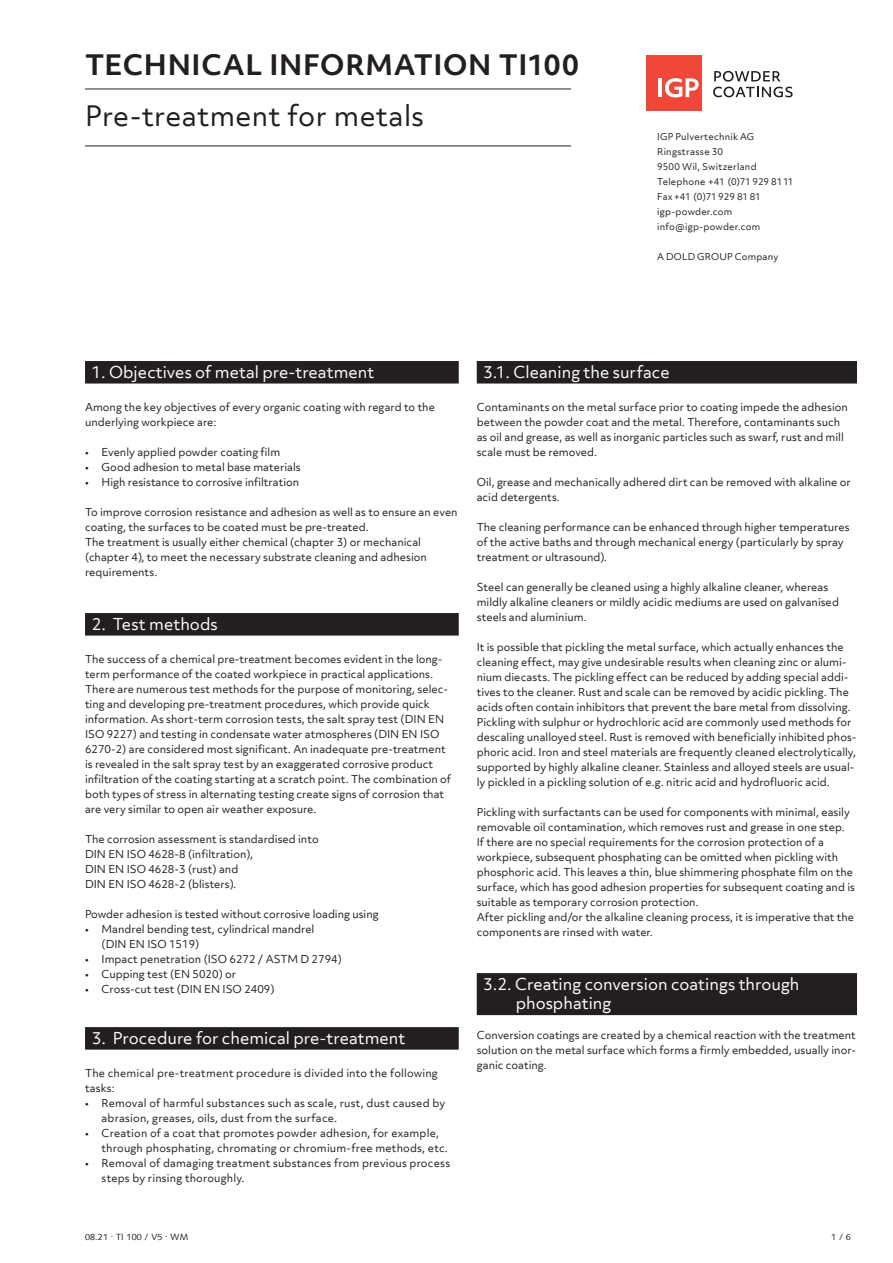
<style>
.page{position:relative;width:893px;height:1263px;background:#fff}
.page>*{position:absolute;margin:0;border:0;box-sizing:border-box;transform-origin:0 0}
.t1{font:700 27px "Objektiv Mk 3";letter-spacing:.025em;color:#231f20}
.t2{font:27px "Objektiv Mk 3";letter-spacing:.015em;color:#231f20}
.Titel_mit_Linie{font:15.75px "Objektiv Mk 3";color:#fff}
.Lauftext_9_12_5{font:15.75px "Objektiv Mk 3";color:#fff}
.Lauftext_9_12_5-2{font:10.5px/15px "Objektiv Mk 3";color:#231f20}
.t3{font:9px/15px "Objektiv Mk 3";letter-spacing:.025em;color:#231f20}
.t4{font:9px "Syntax Com";letter-spacing:.015em;color:#231f20}
</style>
<div class="page">
<hr style="left:85px;top:89px;width:486px;height:1px;background:#231f20">
<hr style="left:85px;top:146px;width:486px;height:1px;background:#231f20">
<div style="left:646px;top:55px;width:56px;height:56px;background:#ef483a"></div>
<svg style="left:713px;top:71px;width:80px;height:26px"></svg>
<hr style="left:658px;top:78px;width:4px;height:19px;background:#fff">
<svg style="left:665px;top:78px;width:34px;height:19px"></svg>
<div style="left:85px;top:361px;width:374px;height:22px;background:#231f20"></div>
<div style="left:85px;top:613px;width:374px;height:22px;background:#231f20"></div>
<div style="left:85px;top:1027px;width:374px;height:22px;background:#231f20"></div>
<div style="left:477px;top:361px;width:380px;height:22px;background:#231f20"></div>
<div style="left:477px;top:973px;width:380px;height:42px;background:#231f20"></div>
<h1 class="t1" style="left:85px;top:46px;width:495px">TECHNICAL INFORMATION TI100</h1>
<h1 class="t2" style="left:85px;top:97px;width:340px">Pre-treatment for metals</h1>
<p class="t3" style="left:657px;top:129px;width:138px">IGP Pulvertechnik AG<br>Ringstrasse 30<br>9500 Wil, Switzerland<br>Telephone +41 (0)71 929 81 11<br>Fax +41 (0)71 929 81 81 igp-powder.com info@igp-powder.com</p>
<p class="t3" style="left:657px;top:249px;width:123px">A DOLD GROUP Company</p>
<p class="Titel_mit_Linie" style="left:91px;top:361px;width:284px">1. Objectives of metal pre-treatment</p>
<p class="Lauftext_9_12_5-2" style="left:85px;top:399px;width:351px">Among the key objectives of every organic coating with regard to the underlying workpiece are:</p>
<p class="Lauftext_9_12_5-2" style="left:85px;top:444px;width:197px">• Evenly applied powder coating film</p>
<p class="Lauftext_9_12_5-2" style="left:85px;top:459px;width:217px">• Good adhesion to metal base materials</p>
<p class="Lauftext_9_12_5-2" style="left:85px;top:474px;width:216px">• High resistance to corrosive infiltration</p>
<p class="Lauftext_9_12_5-2" style="left:85px;top:504px;width:374px">To improve corrosion resistance and adhesion as well as to ensure an even coating, the surfaces to be coated must be pre-treated.</p>
<p class="Lauftext_9_12_5-2" style="left:85px;top:534px;width:343px">The treatment is usually either chemical (chapter 3) or mechanical (chapter 4), to meet the necessary substrate cleaning and adhesion requirements.</p>
<p class="Titel_mit_Linie" style="left:92px;top:613px;width:127px">2. Test methods</p>
<p class="Lauftext_9_12_5-2" style="left:85px;top:651px;width:368px">The success of a chemical pre-treatment becomes evident in the long&shy;term performance of the coated workpiece in practical applications.<br>There are numerous test methods for the purpose of monitoring, selec&shy;ting and developing pre-treatment procedures, which provide quick information. As short-term corrosion tests, the salt spray test (DIN EN ISO 9227) and testing in condensate water atmospheres (DIN EN ISO 6270-2) are considered most significant. An inadequate pre-treatment is revealed in the salt spray test by an exaggerated corrosive product infiltration of the coating starting at a scratch point. The combination of both types of stress in alternating testing create signs of corrosion that are very similar to open air weather exposure.</p>
<p class="Lauftext_9_12_5-2" style="left:85px;top:831px;width:235px">The corrosion assessment is standardised into</p>
<p class="Lauftext_9_12_5-2" style="left:85px;top:846px;width:170px">DIN EN ISO 4628-8 (infiltration),</p>
<p class="Lauftext_9_12_5-2" style="left:85px;top:861px;width:155px">DIN EN ISO 4628-3 (rust) and</p>
<p class="Lauftext_9_12_5-2" style="left:85px;top:876px;width:153px">DIN EN ISO 4628-2 (blisters).</p>
<p class="Lauftext_9_12_5-2" style="left:85px;top:906px;width:295px">Powder adhesion is tested without corrosive loading using</p>
<p class="Lauftext_9_12_5-2" style="left:85px;top:921px;width:231px">• Mandrel bending test, cylindrical mandrel</p>
<p class="Lauftext_9_12_5-2" style="left:102px;top:936px;width:99px">(DIN EN ISO 1519)</p>
<p class="Lauftext_9_12_5-2" style="left:85px;top:951px;width:258px">• Impact penetration (ISO 6272 / ASTM D 2794)</p>
<p class="Lauftext_9_12_5-2" style="left:85px;top:966px;width:153px">• Cupping test (EN 5020) or</p>
<p class="Lauftext_9_12_5-2" style="left:85px;top:981px;width:191px">• Cross-cut test (DIN EN ISO 2409)</p>
<p class="Titel_mit_Linie" style="left:92px;top:1027px;width:315px">3. Procedure for chemical pre-treatment</p>
<p class="Lauftext_9_12_5-2" style="left:85px;top:1065px;width:354px">The chemical pre-treatment procedure is divided into the following tasks:</p>
<p class="Lauftext_9_12_5-2" style="left:102px;top:1095px;width:345px;text-indent:-16px">• Removal of harmful substances such as scale, rust, dust caused by abrasion, greases, oils, dust from the surface.</p>
<p class="Lauftext_9_12_5-2" style="left:102px;top:1125px;width:348px;text-indent:-16px">• Creation of a coat that promotes powder adhesion, for example, through phosphating, chromating or chromium-free methods, etc.</p>
<p class="Lauftext_9_12_5-2" style="left:102px;top:1155px;width:350px;text-indent:-16px">• Removal of damaging treatment substances from previous process steps by rinsing thoroughly.</p>
<p class="Titel_mit_Linie" style="left:483px;top:361px;width:188px">3.1. Cleaning the surface</p>
<p class="Lauftext_9_12_5-2" style="left:477px;top:399px;width:373px">Contaminants on the metal surface prior to coating impede the adhesion between the powder coat and the metal. Therefore, contaminants such as oil and grease, as well as inorganic particles such as swarf, rust and mill scale must be removed.</p>
<p class="Lauftext_9_12_5-2" style="left:477px;top:474px;width:376px">Oil, grease and mechanically adhered dirt can be removed with alkaline or acid detergents.</p>
<p class="Lauftext_9_12_5-2" style="left:477px;top:519px;width:374px">The cleaning performance can be enhanced through higher temperatures of the active baths and through mechanical energy (particularly by spray treatment or ultrasound).</p>
<p class="Lauftext_9_12_5-2" style="left:477px;top:579px;width:364px">Steel can generally be cleaned using a highly alkaline cleaner, whereas mildly alkaline cleaners or mildly acidic mediums are used on galvanised steels and aluminium.</p>
<p class="Lauftext_9_12_5-2" style="left:477px;top:639px;width:381px">It is possible that pickling the metal surface, which actually enhances the cleaning effect, may give undesirable results when cleaning zinc or alumi&shy;nium diecasts. The pickling effect can be reduced by adding special addi&shy;tives to the cleaner. Rust and scale can be removed by acidic pickling. The acids often contain inhibitors that prevent the bare metal from dissolving.<br>Pickling with sulphur or hydrochloric acid are commonly used methods for descaling unalloyed steel. Rust is removed with beneficially inhibited phos&shy;phoric acid. Iron and steel materials are frequently cleaned electrolytically, supported by highly alkaline cleaner. Stainless and alloyed steels are usual&shy;ly pickled in a pickling solution of e.g. nitric acid and hydrofluoric acid.</p>
<p class="Lauftext_9_12_5-2" style="left:477px;top:804px;width:380px">Pickling with surfactants can be used for components with minimal, easily removable oil contamination, which removes rust and grease in one step.<br>If there are no special requirements for the corrosion protection of a workpiece, subsequent phosphating can be omitted when pickling with phosphoric acid. This leaves a thin, blue shimmering phosphate film on the surface, which has good adhesion properties for subsequent coating and is suitable as temporary corrosion protection.</p>
<p class="Lauftext_9_12_5-2" style="left:477px;top:909px;width:379px">After pickling and/or the alkaline cleaning process, it is imperative that the components are rinsed with water.</p>
<p class="Titel_mit_Linie" style="left:483px;top:973px;width:318px">3.2. Creating conversion coatings through</p>
<p class="Lauftext_9_12_5" style="left:516px;top:992px;width:97px">phosphating</p>
<p class="Lauftext_9_12_5-2" style="left:477px;top:1027px;width:381px;text-align:justify">Conversion coatings are created by a chemical reaction with the treatment solution on the metal surface which forms a firmly embedded, usually inor&shy;ganic coating.</p>
<p class="t4" style="left:85px;top:1231px;width:105px">08.21 . TI 100 / V5 . WM</p>
<p class="t4" style="left:831px;top:1231px;width:21px">1 / 6</p>
</div>
